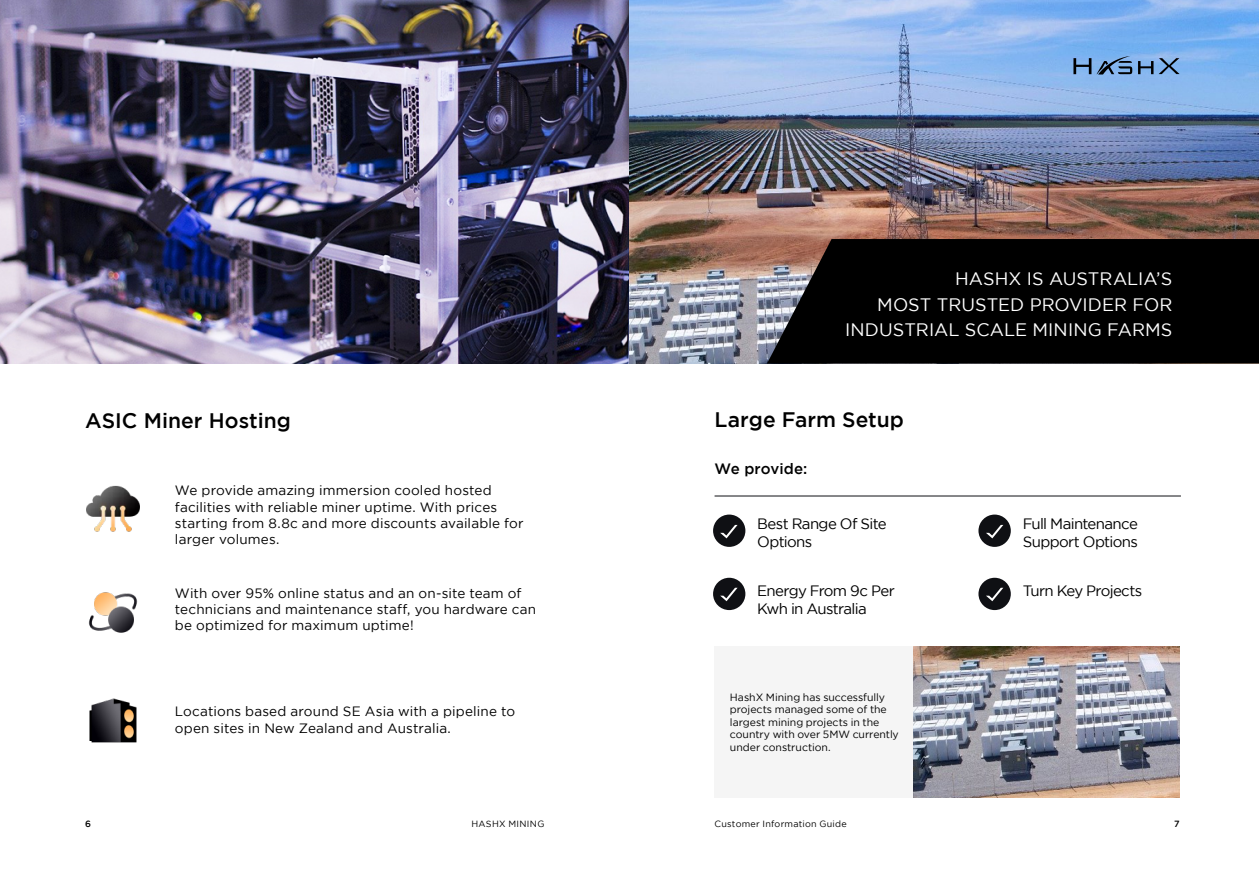
<style>
.page{position:relative;width:1259px;height:893px;background:#fff}
.page>*{position:absolute;margin:0;border:0;box-sizing:border-box;transform-origin:0 0}
.t1{font:500 21px "Gotham";color:#000}
.t2{font:18px/25.5px "Gotham";color:#fff;text-align:right}
.t3{font:15px/18px "Gotham";letter-spacing:-.045em;color:#000}
.t4{font:500 15px "Gotham";color:#000}
.t5{font:13.5px/16.2px "Gotham";letter-spacing:.01em;color:#000}
.t6{font:10.5px/12.6px "Gotham";letter-spacing:-.005em;color:#000}
.t7{font:9px "Gotham";letter-spacing:.03em;color:#000}
.t8{font:500 9px "Gotham";color:#000}
</style>
<div class="page">
<img style="left:0;top:0;width:1259px;height:364px">
<div style="left:714px;top:647px;width:199px;height:151px;background:#f5f5f5"></div>
<img style="left:913px;top:647px;width:266px;height:151px">
<div style="left:713px;top:515px;width:32px;height:32px;background:#0f1014;border-radius:50%"></div>
<div style="left:713px;top:578px;width:32px;height:32px;background:#0f1014;border-radius:50%"></div>
<div style="left:978px;top:515px;width:32px;height:32px;background:#0f1014;border-radius:50%"></div>
<div style="left:978px;top:578px;width:32px;height:32px;background:#0f1014;border-radius:50%"></div>
<svg style="left:720px;top:525px;width:17px;height:13px"></svg>
<svg style="left:720px;top:588px;width:17px;height:13px"></svg>
<svg style="left:986px;top:525px;width:17px;height:13px"></svg>
<svg style="left:767px;top:239px;width:492px;height:125px;background:#0c0a0a"></svg>
<svg style="left:986px;top:588px;width:17px;height:13px"></svg>
<hr style="left:714px;top:496px;width:467px;height:1px;background:#0f1014">
<img style="left:89px;top:698px;width:48px;height:45px">
<img style="left:86px;top:485px;width:54px;height:47px">
<img style="left:88px;top:592px;width:50px;height:41px">
<svg style="left:1138px;top:58px;width:41px;height:16px"></svg>
<svg style="left:1073px;top:56px;width:59px;height:19px"></svg>
<h1 class="t1" style="left:85px;top:408px;width:207px">ASIC Miner Hosting</h1>
<p class="t5" style="left:175px;top:482px;width:350px">We provide amazing immersion cooled hosted facilities with reliable miner uptime. With prices starting from 8.8c and more discounts available for larger volumes.</p>
<p class="t5" style="left:175px;top:584px;width:363px">With over 95% online status and an on-site team of technicians and maintenance staff, you hardware can be optimized for maximum uptime!</p>
<p class="t5" style="left:175px;top:703px;width:342px">Locations based around SE Asia with a pipeline to open sites in New Zealand and Australia.</p>
<h2 class="t2" style="left:845px;top:266px;width:329px">HASHX IS AUSTRALIA’S<br>MOST TRUSTED PROVIDER FOR<br>INDUSTRIAL SCALE MINING FARMS</h2>
<h1 class="t1" style="left:714px;top:408px;width:191px">Large Farm Setup</h1>
<p class="t4" style="left:714px;top:461px;width:94px">We provide:</p>
<p class="t3" style="left:757px;top:515px;width:131px">Best Range Of Site<br>Options</p>
<p class="t3" style="left:757px;top:581px;width:139px">Energy From 9c Per<br>Kwh in Australia</p>
<p class="t6" style="left:730px;top:690px;width:170px">HashX Mining has successfully projects managed some of the largest mining projects in the country with over 5MW currently under construction.</p>
<p class="t3" style="left:1022px;top:515px;width:117px">Full Maintenance<br>Support Options</p>
<p class="t3" style="left:1022px;top:581px;width:121px">Turn Key Projects</p>
<p class="t8" style="left:85px;top:819px;width:7px">6</p>
<p class="t7" style="left:714px;top:819px;width:134px">Customer Information Guide</p>
<p class="t8" style="left:1174px;top:819px;width:7px">7</p>
<p class="t7" style="left:471px;top:819px;width:74px">HASHX MINING</p>
</div>
